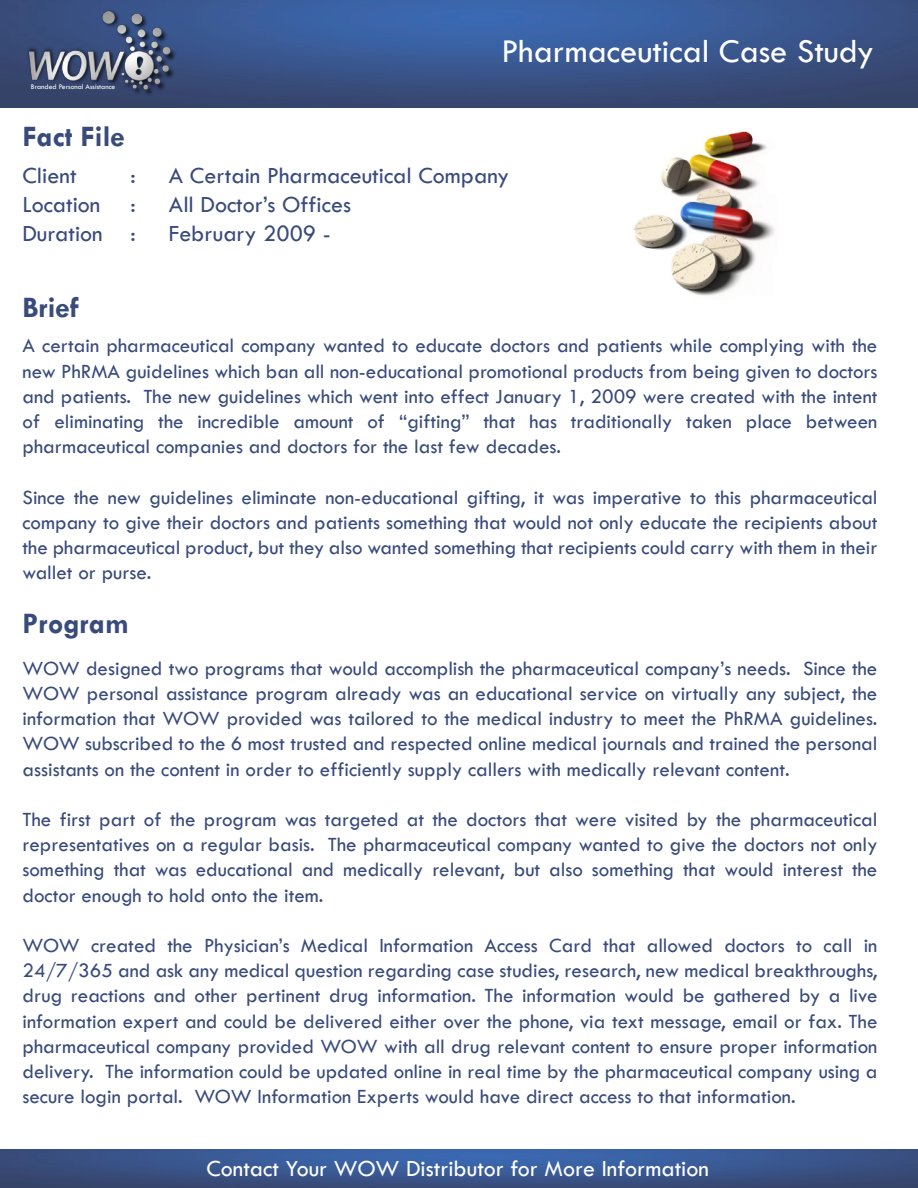
<style>
.page{position:relative;width:918px;height:1188px;background:#fff}
.page>*{position:absolute;margin:0;border:0;box-sizing:border-box;transform-origin:0 0}
.t1{font:34.5px "Tw Cen";color:#fff}
.t2{font:700 30px "Tw Cen";color:#394b7a}
.t3{font:24px "Tw Cen";color:#394b7a}
.t4{font:24px "Tw Cen";color:#fff}
.t5{font:21px/25.2px "Tw Cen";color:#394b7a;text-align:justify}
.t6{font:7.5px "Tw Cen";color:#fff}
</style>
<div class="page">
<img style="left:0;top:0;width:918px;height:108px">
<img style="left:0;top:1149px;width:918px;height:39px">
<img style="left:0;top:4px;width:199px;height:99px">
<img style="left:633px;top:131px;width:142px;height:165px">
<p class="t6" style="left:31px;top:82px;width:86px">Branded Personal Assistance</p>
<p class="t2" style="left:22px;top:118px;width:104px">Fact File</p>
<p class="t1" style="left:501px;top:31px;width:374px">Pharmaceutical Case Study</p>
<p class="t3" style="left:22px;top:161px;width:56px">Client</p>
<p class="t3" style="left:130px;top:161px;width:7px">:</p>
<p class="t3" style="left:169px;top:161px;width:342px">A Certain Pharmaceutical Company</p>
<p class="t3" style="left:22px;top:190px;width:79px">Location</p>
<p class="t3" style="left:130px;top:190px;width:7px">:</p>
<p class="t3" style="left:169px;top:190px;width:184px">All Doctor’s Offices</p>
<p class="t3" style="left:22px;top:219px;width:115px">Duration :</p>
<p class="t3" style="left:169px;top:219px;width:163px">February 2009 -</p>
<p class="t2" style="left:22px;top:289px;width:58px">Brief</p>
<p class="t5" style="left:22px;top:333px;width:857px">A certain pharmaceutical company wanted to educate doctors and patients while complying with the new PhRMA guidelines which ban all non-educational promotional products from being given to doctors and patients. The new guidelines which went into effect January 1, 2009 were created with the intent of eliminating the incredible amount of “gifting” that has traditionally taken place between pharmaceutical companies and doctors for the last few decades.</p>
<p class="t5" style="left:22px;top:484px;width:857px">Since the new guidelines eliminate non-educational gifting, it was imperative to this pharmaceutical company to give their doctors and patients something that would not only educate the recipients about the pharmaceutical product, but they also wanted something that recipients could carry with them in their wallet or purse.</p>
<p class="t2" style="left:22px;top:606px;width:108px">Program</p>
<p class="t5" style="left:22px;top:655px;width:857px">WOW designed two programs that would accomplish the pharmaceutical company’s needs. Since the WOW personal assistance program already was an educational service on virtually any subject, the information that WOW provided was tailored to the medical industry to meet the PhRMA guidelines.<br>WOW subscribed to the 6 most trusted and respected online medical journals and trained the personal assistants on the content in order to efficiently supply callers with medically relevant content.</p>
<p class="t5" style="left:22px;top:807px;width:857px">The first part of the program was targeted at the doctors that were visited by the pharmaceutical representatives on a regular basis. The pharmaceutical company wanted to give the doctors not only something that was educational and medically relevant, but also something that would interest the doctor enough to hold onto the item.</p>
<p class="t5" style="left:22px;top:933px;width:857px">WOW created the Physician’s Medical Information Access Card that allowed doctors to call in 24/7/365 and ask any medical question regarding case studies, research, new medical breakthroughs, drug reactions and other pertinent drug information. The information would be gathered by a live information expert and could be delivered either over the phone, via text message, email or fax. The pharmaceutical company provided WOW with all drug relevant content to ensure proper information delivery. The information could be updated online in real time by the pharmaceutical company using a secure login portal. WOW Information Experts would have direct access to that information.</p>
<p class="t4" style="left:206px;top:1154px;width:504px">Contact Your WOW Distributor for More Information</p>
</div>
